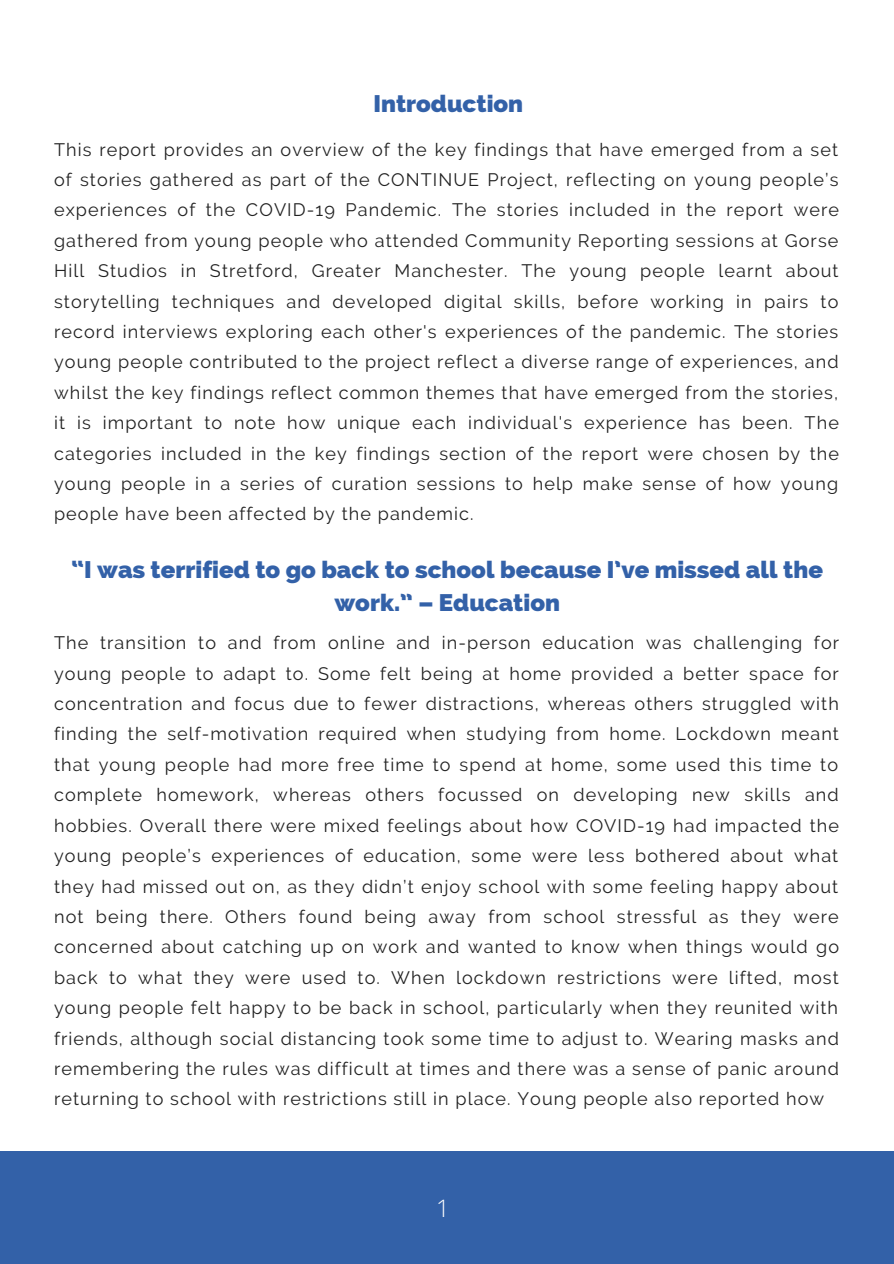
<style>
.page{position:relative;width:894px;height:1264px;background:#fff}
.page>*{position:absolute;margin:0;border:0;box-sizing:border-box;transform-origin:0 0}
.t1{font:800 24px/32.7px "Raleway";color:#3361a8;text-align:center}
.t2{font:300 24px "Open Sans";color:#fff}
.t3{font:18px/30.5px "Raleway";letter-spacing:.06em;color:#222;text-align:justify}
</style>
<div class="page">
<div style="left:0;top:1150px;width:893px;height:113px;background:#3361a8"></div>
<p class="t1" style="left:373px;top:87px;width:151px">Introduction</p>
<p class="t3" style="left:54px;top:134px;width:786px">This report provides an overview of the key findings that have emerged from a set of stories gathered as part of the CONTINUE Project, reflecting on young people’s experiences of the COVID-19 Pandemic. The stories included in the report were gathered from young people who attended Community Reporting sessions at Gorse Hill Studios in Stretford, Greater Manchester. The young people learnt about storytelling techniques and developed digital skills, before working in pairs to record interviews exploring each other's experiences of the pandemic. The stories young people contributed to the project reflect a diverse range of experiences, and whilst the key findings reflect common themes that have emerged from the stories, it is important to note how unique each individual's experience has been. The categories included in the key findings section of the report were chosen by the young people in a series of curation sessions to help make sense of how young people have been affected by the pandemic.</p>
<p class="t1" style="left:71px;top:553px;width:753px">“I was terrified to go back to school because I’ve missed all the work.” – Education</p>
<p class="t3" style="left:54px;top:627px;width:786px">The transition to and from online and in-person education was challenging for young people to adapt to. Some felt being at home provided a better space for concentration and focus due to fewer distractions, whereas others struggled with finding the self-motivation required when studying from home. Lockdown meant that young people had more free time to spend at home, some used this time to complete homework, whereas others focussed on developing new skills and hobbies. Overall there were mixed feelings about how COVID-19 had impacted the young people’s experiences of education, some were less bothered about what they had missed out on, as they didn’t enjoy school with some feeling happy about not being there. Others found being away from school stressful as they were concerned about catching up on work and wanted to know when things would go back to what they were used to. When lockdown restrictions were lifted, most young people felt happy to be back in school, particularly when they reunited with friends, although social distancing took some time to adjust to. Wearing masks and remembering the rules was difficult at times and there was a sense of panic around returning to school with restrictions still in place. Young people also reported how</p>
<p class="t2" style="left:436px;top:1191px;width:15px">1</p>
</div>
